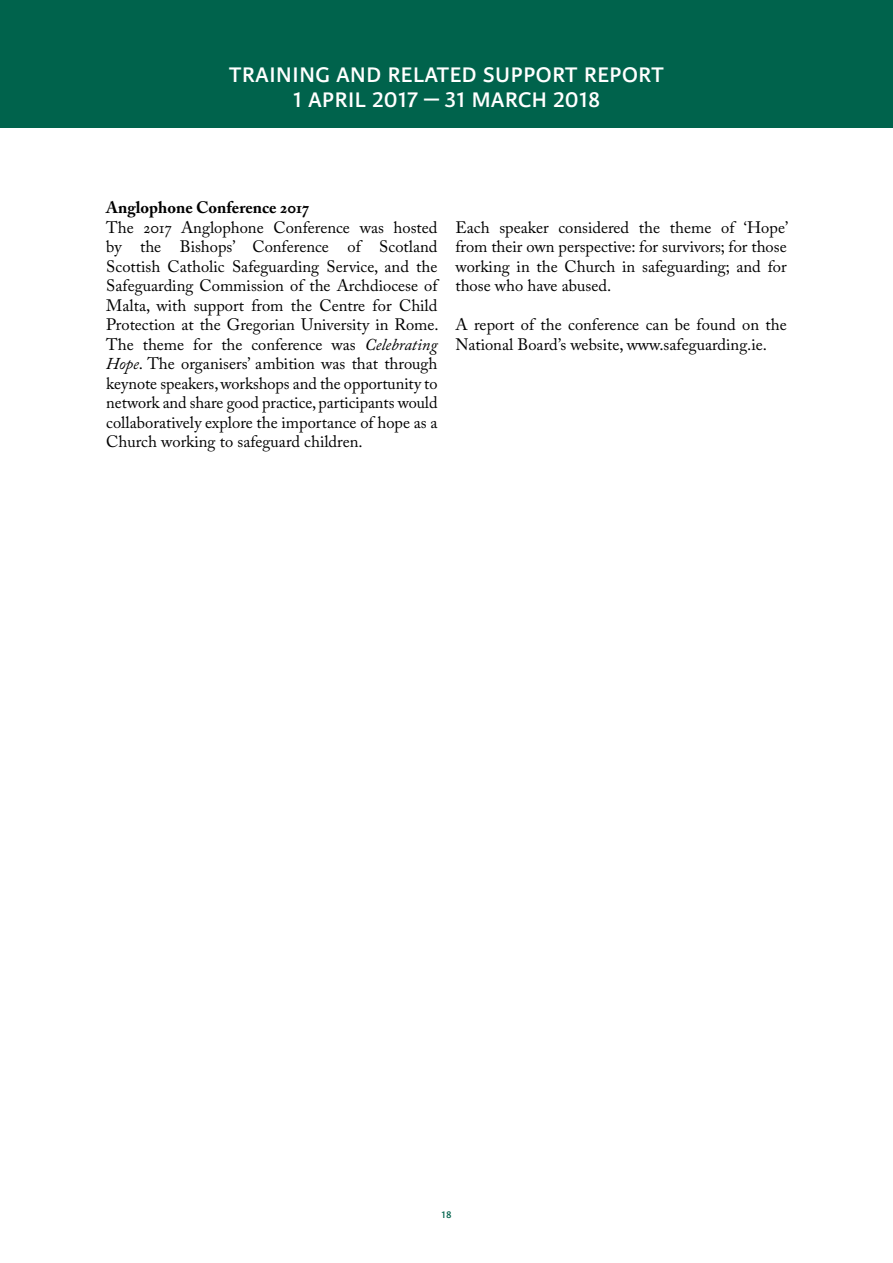
<style>
.page{position:relative;width:893px;height:1263px;background:#fff}
.page>*{position:absolute;margin:0;border:0;box-sizing:border-box;transform-origin:0 0}
.t1{font:30px/25.5px "Karmina Sans";color:#fff;text-align:center}
.t2{font:16.5px/19.5px "Adobe Caslon Pro";color:#000;text-align:justify}
.t3{font:700 16.5px "Adobe Caslon Pro";color:#000}
.t4{font:13.5px "Karmina Sans";color:#00634c}
.s1{font-style:italic}
</style>
<div class="page">
<div style="left:0;top:0;width:893px;height:128px;background:#00634c"></div>
<h1 class="t1" style="left:229px;top:60px;width:436px">training and related support report<br>1 april 2017 – 31 march 2018</h1>
<p class="t3" style="left:106px;top:198px;width:204px">Anglophone Conference 2017</p>
<p class="t2" style="left:106px;top:217px;width:334px">The 2017 Anglophone Conference was hosted by the Bishops’ Conference of Scotland Scottish Catholic Safeguarding Service, and the Safeguarding Commission of the Archdiocese of Malta, with support from the Centre for Child Protection at the Gregorian University in Rome.<br>The theme for the conference was <span class="s1">Celebrating Hope</span>. The organisers’ ambition was that through keynote speakers, workshops and the opportunity to network and share good practice, participants would collaboratively explore the importance of hope as a Church working to safeguard children.</p>
<p class="t2" style="left:455px;top:217px;width:334px">Each speaker considered the theme of ‘Hope’ from their own perspective: for survivors; for those working in the Church in safeguarding; and for those who have abused.</p>
<p class="t2" style="left:455px;top:315px;width:333px">A report of the conference can be found on the<br>National Board’s website, www.safeguarding.ie.</p>
<p class="t4" style="left:441px;top:1206px;width:12px">18</p>
</div>
